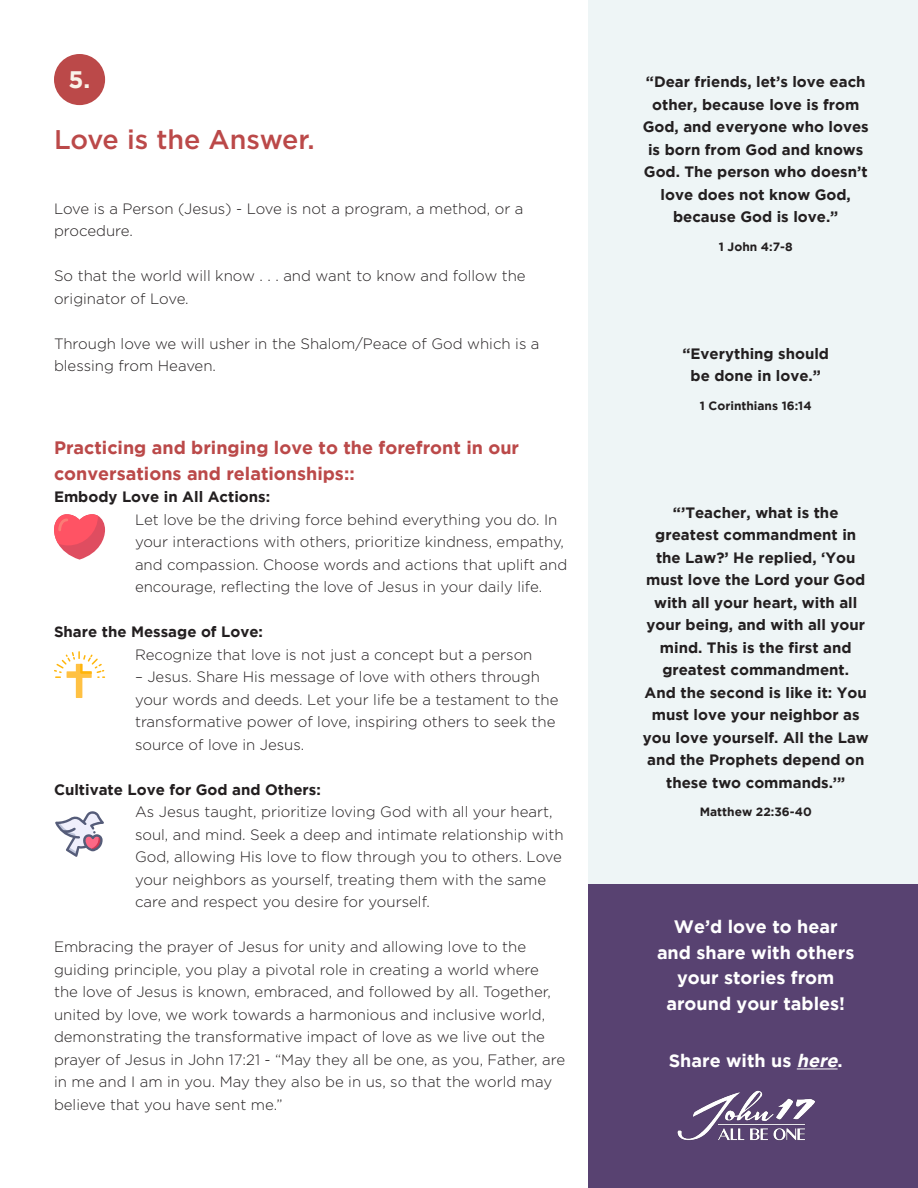
<style>
.page{position:relative;width:918px;height:1188px;background:#fff}
.page>*{position:absolute;margin:0;border:0;box-sizing:border-box;transform-origin:0 0}
.t1{font:500 27px "Gotham";color:#bb4949}
.t2{font:700 23.85px "Gotham";color:#f9f3e9}
.t3{font:700 18px/25.5px "Gotham";color:#fff;text-align:center}
.t4{font:700 18px/25.5px "Gotham";color:#bb4949}
.t5{font:300 15px/22.5px "Gotham";color:#231f20}
.t6{font:700 15px/22.5px "Gotham";color:#231f20;text-align:center}
.t7{font:700 12px "Gotham";color:#231f20}
.s1{font-style:italic}
</style>
<div class="page">
<div style="left:588px;top:0;width:330px;height:1188px;background:#eef5f6"></div>
<div style="left:588px;top:885px;width:330px;height:303px;background:#584271"></div>
<svg style="left:54px;top:514px;width:51px;height:46px"></svg>
<svg style="left:54px;top:651px;width:51px;height:47px"></svg>
<svg style="left:55px;top:811px;width:49px;height:46px"></svg>
<div style="left:54px;top:54px;width:51px;height:51px;background:#bb4949;border-radius:50%"></div>
<hr style="left:797px;top:1069px;width:41px;height:1px;background:#fff">
<img style="left:677px;top:1090px;width:138px;height:51px">
<p class="t2" style="left:69px;top:66px;width:23px">5.</p>
<p class="t1" style="left:54px;top:122px;width:262px">Love is the Answer.</p>
<p class="t5" style="left:54px;top:197px;width:471px">Love is a Person (Jesus) - Love is not a program, a method, or a procedure.</p>
<p class="t5" style="left:54px;top:265px;width:473px">So that the world will know . . . and want to know and follow the originator of Love.</p>
<p class="t5" style="left:54px;top:332px;width:487px">Through love we will usher in the Shalom/Peace of God which is a blessing from Heaven.</p>
<p class="t4" style="left:54px;top:435px;width:467px">Practicing and bringing love to the forefront in our conversations and relationships::</p>
<p class="t6" style="left:54px;top:485px;width:218px">Embody Love in All Actions:</p>
<p class="t5" style="left:135px;top:508px;width:434px">Let love be the driving force behind everything you do. In your interactions with others, prioritize kindness, empathy, and compassion. Choose words and actions that uplift and encourage, reflecting the love of Jesus in your daily life.</p>
<p class="t6" style="left:54px;top:620px;width:211px">Share the Message of Love:</p>
<p class="t5" style="left:135px;top:643px;width:399px">Recognize that love is not just a concept but a person</p>
<p class="t5" style="left:135px;top:666px;width:425px">– Jesus. Share His message of love with others through your words and deeds. Let your life be a testament to the transformative power of love, inspiring others to seek the source of love in Jesus.</p>
<p class="t6" style="left:54px;top:778px;width:268px">Cultivate Love for God and Others:</p>
<p class="t5" style="left:135px;top:801px;width:430px">As Jesus taught, prioritize loving God with all your heart, soul, and mind. Seek a deep and intimate relationship with God, allowing His love to flow through you to others. Love your neighbors as yourself, treating them with the same care and respect you desire for yourself.</p>
<p class="t5" style="left:54px;top:936px;width:513px">Embracing the prayer of Jesus for unity and allowing love to the guiding principle, you play a pivotal role in creating a world where the love of Jesus is known, embraced, and followed by all. Together, united by love, we work towards a harmonious and inclusive world, demonstrating the transformative impact of love as we live out the prayer of Jesus in John 17:21 - “May they all be one, as you, Father, are in me and I am in you. May they also be in us, so that the world may believe that you have sent me.”</p>
<p class="t6" style="left:643px;top:71px;width:228px">“Dear friends, let’s love each other, because love is from<br>God, and everyone who loves is born from God and knows<br>God. The person who doesn’t love does not know God, because God is love.”</p>
<p class="t7" style="left:719px;top:240px;width:75px">1 John 4:7-8</p>
<p class="t6" style="left:683px;top:342px;width:148px">“Everything should be done in love.”</p>
<p class="t7" style="left:700px;top:399px;width:113px">1 Corinthians 16:14</p>
<p class="t6" style="left:643px;top:501px;width:228px">“’Teacher, what is the greatest commandment in the Law?’ He replied, ‘You must love the Lord your God with all your heart, with all your being, and with all your mind. This is the first and greatest commandment.<br>And the second is like it: You must love your neighbor as you love yourself. All the Law and the Prophets depend on these two commands.’”</p>
<p class="t7" style="left:700px;top:805px;width:114px">Matthew 22:36-40</p>
<p class="t3" style="left:657px;top:914px;width:199px">We’d love to hear and share with others your stories from around your tables!</p>
<p class="t3" style="left:669px;top:1047px;width:175px">Share with us <span class="s1">here</span>.</p>
</div>
